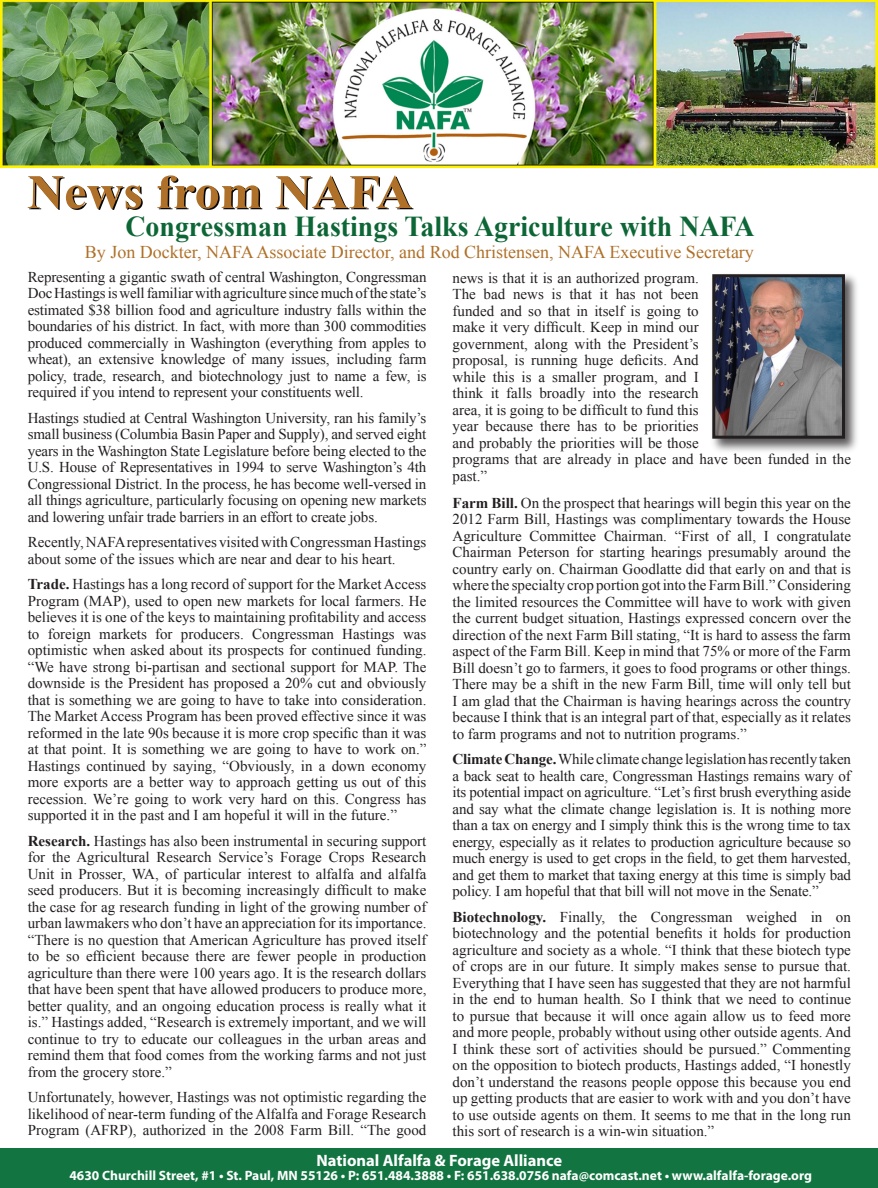
<style>
.page{position:relative;width:878px;height:1188px;background:#fff}
.page>*{position:absolute;margin:0;border:0;box-sizing:border-box;transform-origin:0 0}
.t1{font:700 48.15px "Times New Roman";color:#050605;scale:1.06 1}
.t2{font:700 28.8px "Times New Roman";color:#0d6635}
.t3{font:18px "Times New Roman";color:#af7029}
.t4{font:700 16.5px "Myriad Pro";color:#fff}
.t5{font:15px/16.5px "Times New Roman";color:#231f20;text-align:justify}
.t6{font:700 13.5px "Myriad Pro";color:#fff}
.s1{font-weight:700}
</style>
<div class="page">
<div style="left:1px;top:1148px;width:877px;height:40px;background:#127440"></div>
<img style="left:0;top:0;width:878px;height:168px">
<div style="left:709px;top:271px;width:151px;height:184px;background:#231f20;opacity:.75"></div>
<img style="left:716px;top:278px;width:124px;height:157px">
<div style="left:712px;top:274px;width:132px;height:165px;border:3px solid #231f20"></div>
<p class="t1" style="left:28px;top:160px;width:366px">News from NAFA</p>
<p class="t2" style="left:125px;top:206px;width:630px">Congressman Hastings Talks Agriculture with NAFA</p>
<p class="t3" style="left:85px;top:240px;width:670px">By Jon Dockter, NAFA Associate Director, and Rod Christensen, NAFA Executive Secretary</p>
<p class="t5" style="left:28px;top:268px;width:400px">Representing a gigantic swath of central Washington, Congressman Doc Hastings is well familiar with agriculture since much of the state’s estimated $38 billion food and agriculture industry falls within the boundaries of his district. In fact, with more than 300 commodities produced commercially in Washington (everything from apples to wheat), an extensive knowledge of many issues, including farm policy, trade, research, and biotechnology just to name a few, is required if you intend to represent your constituents well.</p>
<p class="t5" style="left:28px;top:409px;width:400px">Hastings studied at Central Washington University, ran his family’s small business (Columbia Basin Paper and Supply), and served eight years in the Washington State Legislature before being elected to the U.S. House of Representatives in 1994 to serve Washington’s 4th Congressional District. In the process, he has become well-versed in all things agriculture, particularly focusing on opening new markets and lowering unfair trade barriers in an effort to create jobs.</p>
<p class="t5" style="left:28px;top:534px;width:400px">Recently, NAFA representatives visited with Congressman Hastings about some of the issues which are near and dear to his heart.</p>
<p class="t5" style="left:28px;top:576px;width:400px"><span class="s1">Trade.</span> Hastings has a long record of support for the Market Access Program (MAP), used to open new markets for local farmers. He believes it is one of the keys to maintaining profitability and access to foreign markets for producers. Congressman Hastings was optimistic when asked about its prospects for continued funding. “We have strong bi-partisan and sectional support for MAP. The downside is the President has proposed a 20% cut and obviously that is something we are going to have to take into consideration.<br>The Market Access Program has been proved effective since it was reformed in the late 90s because it is more crop specific than it was at that point. It is something we are going to have to work on.” Hastings continued by saying, “Obviously, in a down economy more exports are a better way to approach getting us out of this recession. We’re going to work very hard on this. Congress has supported it in the past and I am hopeful it will in the future.”</p>
<p class="t5" style="left:28px;top:832px;width:400px"><span class="s1">Research.</span> Hastings has also been instrumental in securing support for the Agricultural Research Service’s Forage Crops Research Unit in Prosser, WA, of particular interest to alfalfa and alfalfa seed producers. But it is becoming increasingly difficult to make the case for ag research funding in light of the growing number of urban lawmakers who don’t have an appreciation for its importance. “There is no question that American Agriculture has proved itself to be so efficient because there are fewer people in production agriculture than there were 100 years ago. It is the research dollars that have been spent that have allowed producers to produce more, better quality, and an ongoing education process is really what it is.” Hastings added, “Research is extremely important, and we will continue to try to educate our colleagues in the urban areas and remind them that food comes from the working farms and not just from the grocery store.”</p>
<p class="t5" style="left:28px;top:1089px;width:400px">Unfortunately, however, Hastings was not optimistic regarding the likelihood of near-term funding of the Alfalfa and Forage Research Program (AFRP), authorized in the 2008 Farm Bill. “The good</p>
<p class="t5" style="left:452px;top:269px;width:400px;text-align:left">news is that it is an authorized program.<br>The bad news is that it has not been<br>funded and so that in itself is going to<br>make it very difficult. Keep in mind our<br>government, along with the President’s<br>proposal, is running huge deficits. And<br>while this is a smaller program, and I<br>think it falls broadly into the research<br>area, it is going to be difficult to fund this<br>year because there has to be priorities<br>and probably the priorities will be those<br>programs that are already in place and have been funded in the past.”</p>
<p class="t5" style="left:452px;top:494px;width:400px"><span class="s1">Farm Bill.</span> On the prospect that hearings will begin this year on the 2012 Farm Bill, Hastings was complimentary towards the House Agriculture Committee Chairman. “First of all, I congratulate Chairman Peterson for starting hearings presumably around the country early on. Chairman Goodlatte did that early on and that is where the specialty crop portion got into the Farm Bill.” Considering the limited resources the Committee will have to work with given the current budget situation, Hastings expressed concern over the direction of the next Farm Bill stating, “It is hard to assess the farm aspect of the Farm Bill. Keep in mind that 75% or more of the Farm Bill doesn’t go to farmers, it goes to food programs or other things.<br>There may be a shift in the new Farm Bill, time will only tell but I am glad that the Chairman is having hearings across the country because I think that is an integral part of that, especially as it relates to farm programs and not to nutrition programs.”</p>
<p class="t5" style="left:452px;top:751px;width:400px"><span class="s1">Climate Change.</span> While climate change legislation has recently taken a back seat to health care, Congressman Hastings remains wary of its potential impact on agriculture. “Let’s first brush everything aside and say what the climate change legislation is. It is nothing more than a tax on energy and I simply think this is the wrong time to tax energy, especially as it relates to production agriculture because so much energy is used to get crops in the field, to get them harvested, and get them to market that taxing energy at this time is simply bad policy. I am hopeful that that bill will not move in the Senate.”</p>
<p class="t5" style="left:452px;top:908px;width:400px"><span class="s1">Biotechnology.</span> Finally, the Congressman weighed in on biotechnology and the potential benefits it holds for production agriculture and society as a whole. “I think that these biotech type of crops are in our future. It simply makes sense to pursue that.<br>Everything that I have seen has suggested that they are not harmful in the end to human health. So I think that we need to continue to pursue that because it will once again allow us to feed more and more people, probably without using other outside agents. And I think these sort of activities should be pursued.” Commenting on the opposition to biotech products, Hastings added, “I honestly don’t understand the reasons people oppose this because you end up getting products that are easier to work with and you don’t have to use outside agents on them. It seems to me that in the long run this sort of research is a win-win situation.”</p>
<p class="t4" style="left:316px;top:1150px;width:247px">National Alfalfa &amp; Forage Alliance</p>
<p class="t6" style="left:69px;top:1167px;width:744px">4630 Churchill Street, #1 • St. Paul, MN 55126 • P: 651.484.3888 • F: 651.638.0756 nafa@comcast.net • www.alfalfa-forage.org</p>
</div>
